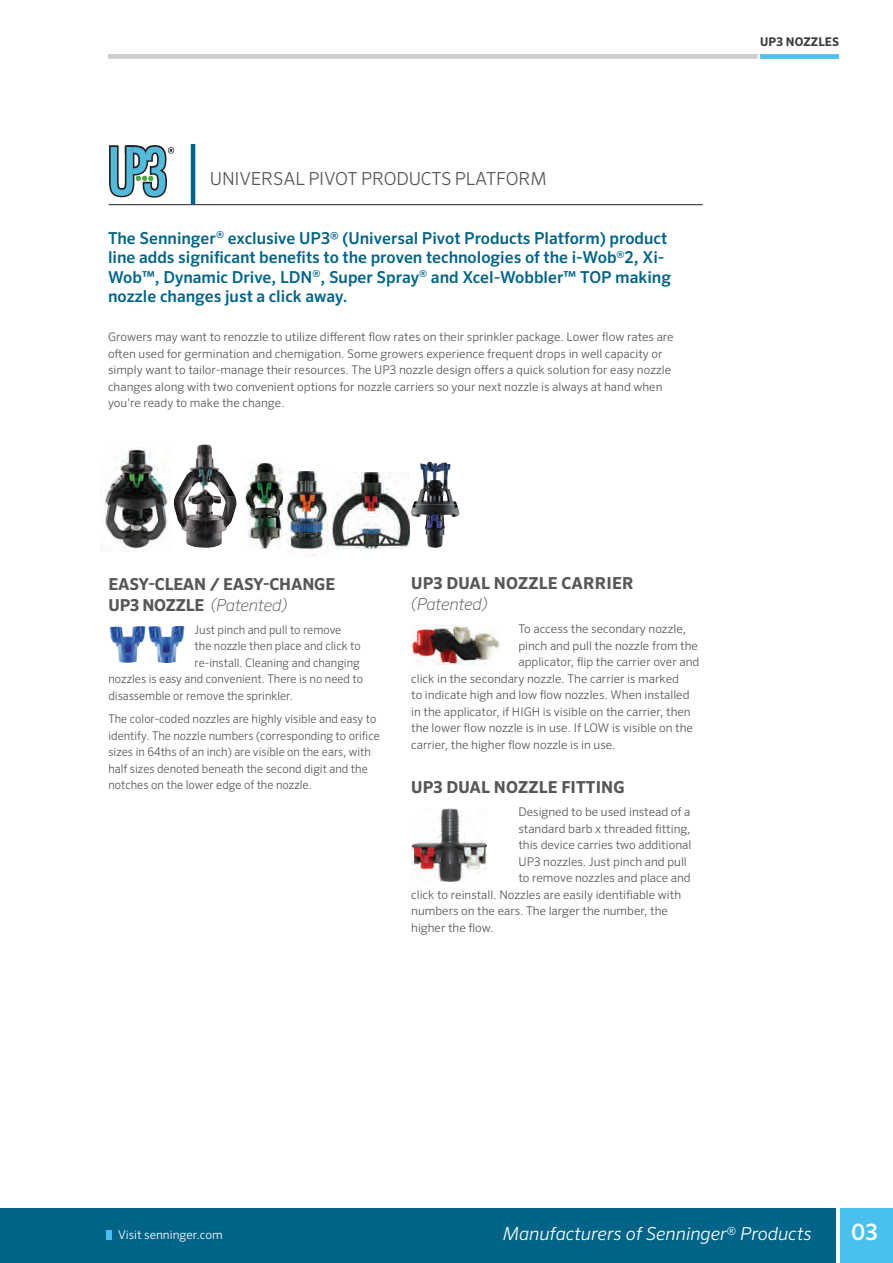
<style>
.page{position:relative;width:893px;height:1263px;background:#fff}
.page>*{position:absolute;margin:0;border:0;box-sizing:border-box;transform-origin:0 0}
.t1{font:500 22.5px "Sero Pro";color:#fff}
.t2{font:italic 300 18px "Sero Pro";color:#fff}
.t3{font:300 18px "Sero Pro";letter-spacing:-.01em;color:#565855}
.t4{font:500 16.5px/19.5px "Sero Pro";color:#006489}
.t5{font:700 16.5px/21px "Sero Pro";letter-spacing:-.01em;color:#565855}
.t6{font:700 16.5px "Sero Pro";letter-spacing:.01em;color:#565855}
.t7{font:italic 200 16.5px "Sero Pro";letter-spacing:-.02em;color:#565855}
.t8{font:300 12px/16.5px "Sero Pro";color:#565855}
.t9{font:300 12px/16.5px "Sero Pro";color:#565855;scale:.95 1}
.t10{font:300 12px "Sero Pro";color:#fff}
.t11{font:700 12px "Sero Pro";letter-spacing:.01em;color:#3e3e3f}
.s1{font-weight:200;font-style:italic}
.s2{font-style:normal}
</style>
<div class="page">
<div style="left:0;top:1209px;width:835px;height:54px;background:#006489"></div>
<div style="left:107px;top:1230px;width:5px;height:9px;background:#48c1ef"></div>
<div style="left:841px;top:1209px;width:52px;height:54px;background:#48c1ef"></div>
<div style="left:108px;top:54px;width:731px;height:5px;background:#d0cecc"></div>
<svg style="left:757px;top:54px;width:3px;height:5px"></svg>
<div style="left:760px;top:54px;width:79px;height:5px;background:#48c1ef"></div>
<img style="left:285px;top:471px;width:43px;height:85px">
<hr style="left:109px;top:204px;width:594px;height:1px;background:#231f20">
<hr style="left:191px;top:144px;width:4px;height:60px;background:#006489">
<img style="left:413px;top:462px;width:44px;height:43px">
<img style="left:411px;top:505px;width:32px;height:43px">
<img style="left:174px;top:444px;width:62px;height:104px">
<img style="left:412px;top:808px;width:74px;height:73px">
<img style="left:411px;top:625px;width:89px;height:40px">
<img style="left:148px;top:626px;width:37px;height:37px">
<img style="left:109px;top:626px;width:37px;height:37px">
<img style="left:333px;top:472px;width:77px;height:76px">
<img style="left:105px;top:448px;width:66px;height:101px">
<img style="left:244px;top:463px;width:39px;height:86px">
<svg style="left:109px;top:145px;width:65px;height:53px"></svg>
<h2 class="t3" style="left:210px;top:168px;width:338px">UNIVERSAL PIVOT PRODUCTS PLATFORM</h2>
<p class="t4" style="left:108px;top:228px;width:565px">The Senninger<sup>®</sup> exclusive UP3® (Universal Pivot Products Platform) product line adds significant benefits to the proven technologies of the i-Wob<sup>®</sup>2, Xi-Wob™, Dynamic Drive, LDN<sup>®</sup>, Super Spray<sup>®</sup> and Xcel-Wobbler™ TOP making nozzle changes just a click away.</p>
<p class="t8" style="left:108px;top:329px;width:567px">Growers may want to renozzle to utilize different flow rates on their sprinkler package. Lower flow rates are often used for germination and chemigation. Some growers experience frequent drops in well capacity or simply want to tailor-manage their resources. The UP3 nozzle design offers a quick solution for easy nozzle changes along with two convenient options for nozzle carriers so your next nozzle is always at hand when you're ready to make the change.</p>
<p class="t11" style="left:760px;top:35px;width:80px">UP3 NOZZLES</p>
<h3 class="t5" style="left:109px;top:573px;width:228px">EASY-CLEAN / EASY-CHANGE<br>UP3 NOZZLE <span class="s1">(Patented)</span></h3>
<p class="t9" style="left:195px;top:621px;width:156px">Just pinch and pull to remove</p>
<p class="t9" style="left:195px;top:638px;width:176px">the nozzle then place and click to</p>
<p class="t9" style="left:195px;top:654px;width:175px">re-install. Cleaning and changing</p>
<p class="t9" style="left:108px;top:671px;width:270px">nozzles is easy and convenient. There is no need to</p>
<p class="t9" style="left:108px;top:687px;width:196px">disassemble or remove the sprinkler.</p>
<p class="t9" style="left:108px;top:710px;width:287px">The color-coded nozzles are highly visible and easy to identify. The nozzle numbers (corresponding to orifice sizes in 64ths of an inch) are visible on the ears, with half sizes denoted beneath the second digit and the notches on the lower edge of the nozzle.</p>
<h3 class="t6" style="left:411px;top:573px;width:224px">UP3 DUAL NOZZLE CARRIER</h3>
<h3 class="t7" style="left:411px;top:594px;width:78px">(Patented)</h3>
<p class="t8" style="left:518px;top:621px;width:169px">To access the secondary nozzle,</p>
<p class="t8" style="left:518px;top:637px;width:181px">pinch and pull the nozzle from the</p>
<p class="t8" style="left:518px;top:654px;width:182px">applicator, flip the carrier over and</p>
<p class="t8" style="left:411px;top:670px;width:269px">click in the secondary nozzle. The carrier is marked</p>
<p class="t8" style="left:411px;top:687px;width:280px">to indicate high and low flow nozzles. When installed</p>
<p class="t8" style="left:411px;top:703px;width:281px">in the applicator, if HIGH is visible on the carrier, then</p>
<p class="t8" style="left:411px;top:720px;width:283px">the lower flow nozzle is in use. If LOW is visible on the</p>
<p class="t8" style="left:411px;top:736px;width:206px">carrier, the higher flow nozzle is in use.</p>
<h3 class="t6" style="left:411px;top:777px;width:215px">UP3 DUAL NOZZLE FITTING</h3>
<p class="t8" style="left:518px;top:804px;width:174px">Designed to be used instead of a</p>
<p class="t8" style="left:518px;top:820px;width:174px">standard barb x threaded fitting,</p>
<p class="t8" style="left:518px;top:837px;width:174px">this device carries two additional</p>
<p class="t8" style="left:518px;top:853px;width:170px">UP3 nozzles. Just pinch and pull</p>
<p class="t8" style="left:518px;top:870px;width:174px">to remove nozzles and place and</p>
<p class="t8" style="left:411px;top:886px;width:271px">click to reinstall. Nozzles are easily identifiable with</p>
<p class="t8" style="left:411px;top:903px;width:258px">numbers on the ears. The larger the number, the</p>
<p class="t8" style="left:411px;top:919px;width:84px">higher the flow.</p>
<p class="t10" style="left:118px;top:1228px;width:106px">Visit senninger.com</p>
<h2 class="t2" style="left:503px;top:1223px;width:310px">Manufacturers of Senninger<span class="s2">®</span> Products</h2>
<h1 class="t1" style="left:851px;top:1218px;width:28px">03</h1>
</div>
